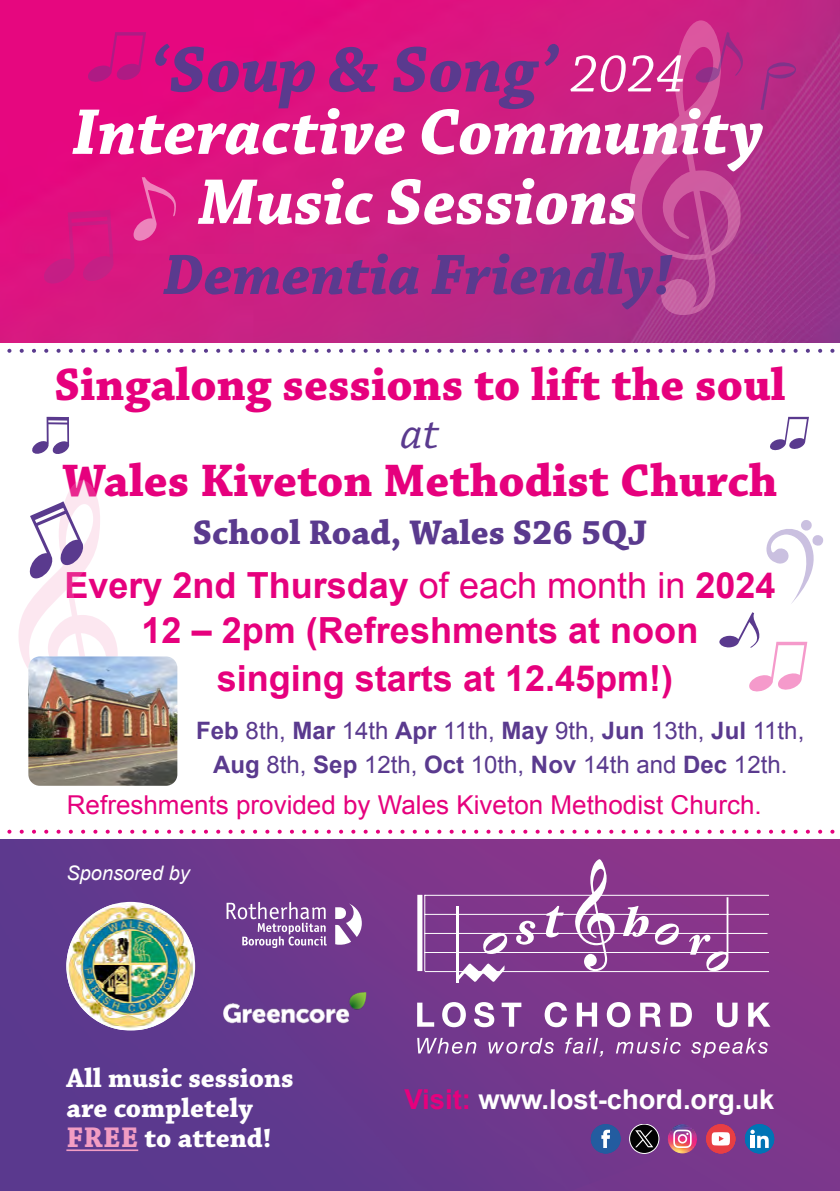
<style>
.page{position:relative;width:840px;height:1191px;background:#fff}
.page>*{position:absolute;margin:0;border:0;box-sizing:border-box;transform-origin:0 0}
.t1{font:italic 700 68px/70px "Chaparral Pro";color:#fff;text-align:center}
.t2{font:italic 700 68px "Chaparral Pro";letter-spacing:.005em;color:#5a3a8e}
.t3{font:italic 700 60px "Chaparral Pro";color:#5a3a8e}
.t4{font:700 48px "Chaparral Pro";color:#e6007d}
.t5{font:italic 48px "Chaparral Pro";color:#5a3a8e}
.t6{font:700 36px "Arial";color:#e6007d}
.t7{font:700 36px "Chaparral Pro";color:#5a3a8e}
.t8{font:700 28px/30px "Chaparral Pro";color:#fff}
.t9{font:700 27.4px "Arial";color:#fff}
.t10{font:26px "Arial";color:#e6007d}
.t11{font:24px/34px "Arial";color:#5a3a8e;text-align:center}
.t12{font:italic 20px "Arial";color:#fff}
.s1{font-weight:400;font-size:56px;color:#fff}
.s2{font-weight:400}
.s3{font-weight:700}
.s4{font-size:30px;color:#f29dc3}
.s5{color:#e6007d}
</style>
<div class="page">
<img style="left:0;top:839px;width:839px;height:352px">
<img style="left:0;top:0;width:839px;height:342px">
<svg style="left:7px;top:829px;width:828px;height:4px"></svg>
<svg style="left:7px;top:349px;width:828px;height:4px"></svg>
<svg style="left:18px;top:480px;width:100px;height:188px"></svg>
<svg style="left:32px;top:417px;width:37px;height:37px"></svg>
<svg style="left:766px;top:520px;width:57px;height:84px"></svg>
<svg style="left:719px;top:612px;width:87px;height:80px"></svg>
<svg style="left:770px;top:417px;width:38px;height:34px"></svg>
<svg style="left:622px;top:20px;width:122px;height:295px;background:#be368c"></svg>
<svg style="left:87px;top:32px;width:59px;height:51px;background:#d60c80"></svg>
<svg style="left:132px;top:177px;width:44px;height:65px;background:#e02d8e"></svg>
<svg style="left:760px;top:62px;width:35px;height:48px;background:#ae2b85"></svg>
<hr style="left:424px;top:894px;width:1px;height:77px;background:#fff">
<hr style="left:424px;top:971px;width:344px;height:1px;background:#fff">
<hr style="left:424px;top:952px;width:344px;height:1px;background:#fff">
<hr style="left:424px;top:933px;width:343px;height:1px;background:#fff">
<hr style="left:424px;top:914px;width:344px;height:1px;background:#fff">
<hr style="left:424px;top:894px;width:344px;height:1px;background:#fff">
<div style="left:417px;top:894px;width:5px;height:77px;background:#fff"></div>
<svg style="left:574px;top:859px;width:40px;height:112px"></svg>
<svg style="left:516px;top:920px;width:19px;height:25px"></svg>
<hr style="left:455px;top:905px;width:3px;height:77px;background:#fff">
<svg style="left:458px;top:963px;width:46px;height:19px"></svg>
<svg style="left:622px;top:905px;width:26px;height:31px"></svg>
<svg style="left:688px;top:897px;width:40px;height:74px;background:#9f5ba0"></svg>
<svg style="left:654px;top:923px;width:24px;height:21px"></svg>
<svg style="left:483px;top:932px;width:24px;height:22px"></svg>
<svg style="left:417px;top:1002px;width:17px;height:24px"></svg>
<svg style="left:442px;top:1002px;width:23px;height:25px"></svg>
<svg style="left:473px;top:1002px;width:21px;height:25px"></svg>
<svg style="left:501px;top:1002px;width:20px;height:24px"></svg>
<svg style="left:544px;top:1002px;width:22px;height:25px"></svg>
<svg style="left:576px;top:1002px;width:20px;height:24px"></svg>
<svg style="left:606px;top:1002px;width:24px;height:25px"></svg>
<svg style="left:639px;top:1002px;width:21px;height:24px"></svg>
<svg style="left:670px;top:1002px;width:21px;height:24px"></svg>
<svg style="left:716px;top:1002px;width:21px;height:25px"></svg>
<svg style="left:747px;top:1002px;width:23px;height:24px"></svg>
<svg style="left:417px;top:1038px;width:59px;height:15px"></svg>
<svg style="left:488px;top:1038px;width:65px;height:15px"></svg>
<svg style="left:565px;top:1037px;width:38px;height:19px"></svg>
<svg style="left:615px;top:1038px;width:65px;height:15px"></svg>
<svg style="left:691px;top:1038px;width:76px;height:19px"></svg>
<svg style="left:545px;top:906px;width:18px;height:31px"></svg>
<hr style="left:66px;top:1149px;width:72px;height:2px;background:#f29dc3">
<svg style="left:42px;top:210px;width:72px;height:73px;background:#d51681"></svg>
<svg style="left:335px;top:903px;width:26px;height:41px"></svg>
<svg style="left:226px;top:902px;width:100px;height:46px;background:#8e65a6"></svg>
<img style="left:66px;top:904px;width:127px;height:125px">
<img style="left:28px;top:656px;width:149px;height:129px">
<div style="left:705px;top:1124px;width:30px;height:29px;background:#e83e43;border-radius:50%"></div>
<svg style="left:711px;top:1132px;width:18px;height:13px"></svg>
<img style="left:667px;top:1124px;width:29px;height:29px;border-radius:15px">
<svg style="left:673px;top:1129px;width:18px;height:19px"></svg>
<div style="left:590px;top:1124px;width:30px;height:29px;background:#235ca0;border-radius:50%"></div>
<svg style="left:601px;top:1129px;width:8px;height:19px"></svg>
<div style="left:744px;top:1124px;width:29px;height:29px;background:#0074b5;border-radius:50%"></div>
<svg style="left:750px;top:1129px;width:18px;height:19px"></svg>
<svg style="left:629px;top:1124px;width:29px;height:29px"></svg>
<div style="left:629px;top:1124px;width:29px;height:29px;border:1px solid #fff;border-radius:50%"></div>
<svg style="left:634px;top:1130px;width:19px;height:17px"></svg>
<img style="left:219px;top:989px;width:150px;height:41px">
<h1 class="t2" style="left:151px;top:30px;width:534px">‘Soup &amp; Song’ <span class="s1">2024</span></h1>
<h1 class="t1" style="left:73px;top:99px;width:692px">Interactive Community<br>Music Sessions</h1>
<h2 class="t3" style="left:163px;top:240px;width:510px">Dementia Friendly!</h2>
<h3 class="t4" style="left:54px;top:356px;width:732px">Singalong sessions to lift the soul</h3>
<h3 class="t5" style="left:400px;top:406px;width:40px">at</h3>
<h3 class="t4" style="left:62px;top:452px;width:716px">Wales Kiveton Methodist Church</h3>
<h3 class="t7" style="left:192px;top:511px;width:456px">School Road, Wales S26 5QJ</h3>
<h3 class="t6" style="left:64px;top:561px;width:712px">Every 2nd Thursday <span class="s2">of each month in</span> 2024</h3>
<h3 class="t6" style="left:141px;top:607px;width:558px">12 – 2pm (Refreshments at noon</h3>
<h3 class="t6" style="left:217px;top:655px;width:458px">singing starts at 12.45pm!)</h3>
<p class="t11" style="left:196px;top:713px;width:609px"><span class="s3">Feb</span> 8th, <span class="s3">Mar</span> 14th <span class="s3">Apr</span> 11th, <span class="s3">May</span> 9th, <span class="s3">Jun</span> 13th, <span class="s3">Jul</span> 11th,<br><span class="s3">Aug</span> 8th, <span class="s3">Sep</span> 12th, <span class="s3">Oct</span> 10th, <span class="s3">Nov</span> 14th and <span class="s3">Dec</span> 12th.</p>
<p class="t10" style="left:67px;top:787px;width:696px">Refreshments provided by Wales Kiveton Methodist Church.</p>
<p class="t12" style="left:66px;top:860px;width:125px">Sponsored by</p>
<p class="t8" style="left:66px;top:1064px;width:229px">All music sessions are completely<br><span class="s4">FREE</span> to attend!</p>
<p class="t9" style="left:404px;top:1081px;width:371px"><span class="s5">Visit:</span> www.lost-chord.org.uk</p>
</div>
